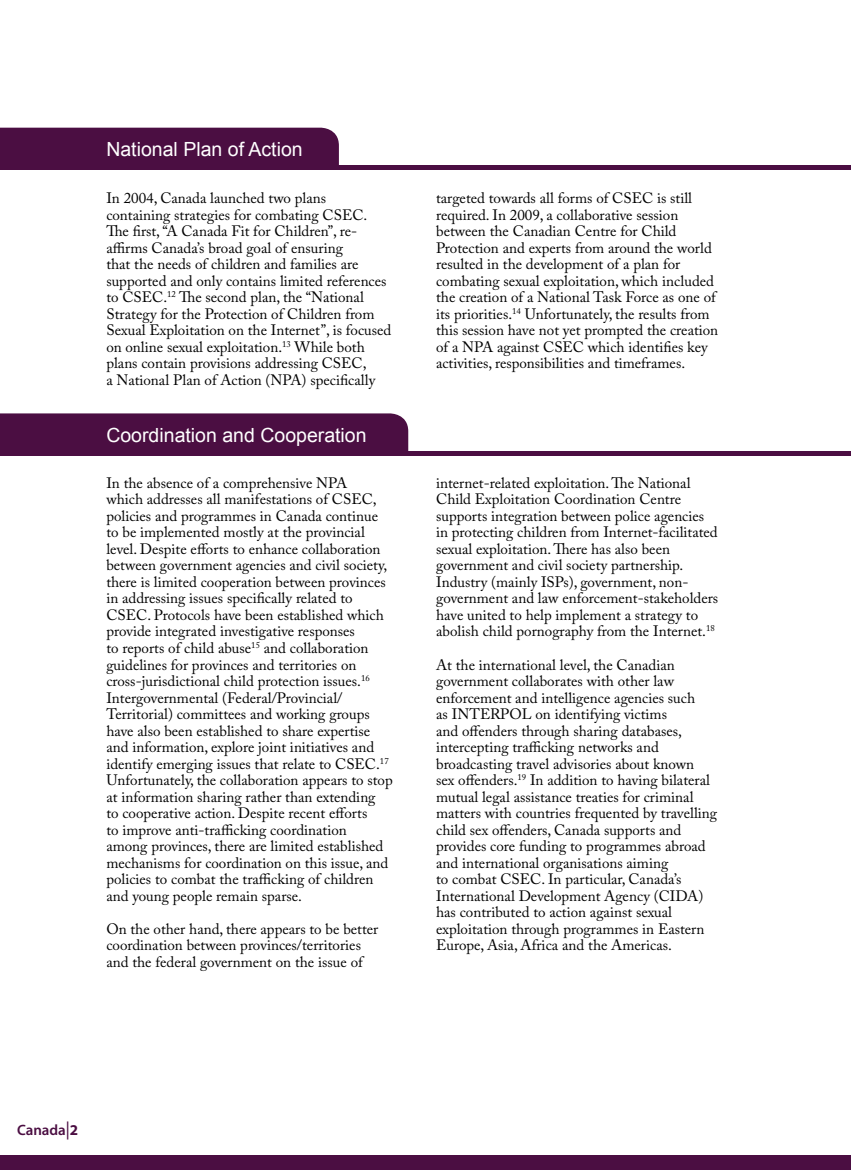
<style>
.page{position:relative;width:851px;height:1170px;background:#fff}
.page>*{position:absolute;margin:0;border:0;box-sizing:border-box;transform-origin:0 0}
.t1{font:19.5px "Arial";color:#fff}
.t2{font:15px/16.5px "Adobe Caslon Pro";color:#000}
.t3{font:600 15px "Myriad Pro";color:#4b0e42}
.s1{font-family:"Myriad Cn Web";font-weight:400;font-size:18px}
.s2{font-weight:700}
</style>
<div class="page">
<div style="left:0;top:1154px;width:850px;height:15px;background:#4b0e42"></div>
<div style="left:0;top:165px;width:850px;height:5px;background:#4b0e42"></div>
<hr style="left:0;top:451px;width:850px;height:4px;background:#4b0e42">
<div style="left:0;top:128px;width:339px;height:37px;background:#4b0e42"></div>
<div style="left:0;top:413px;width:408px;height:38px;background:#4b0e42"></div>
<h1 class="t1" style="left:106px;top:137px;width:198px">National Plan of Action</h1>
<p class="t2" style="left:106px;top:190px;width:286px">In 2004, Canada launched two plans containing strategies for combating CSEC.<br>The first, “A Canada Fit for Children”, re&shy;affirms Canada’s broad goal of ensuring<br>that the needs of children and families are supported and only contains limited references to CSEC.<sup>12</sup> The second plan, the “National Strategy for the Protection of Children from Sexual Exploitation on the Internet”, is focused on online sexual exploitation.<sup>13</sup> While both plans contain provisions addressing CSEC,<br>a National Plan of Action (NPA) specifically</p>
<h1 class="t1" style="left:106px;top:422px;width:262px">Coordination and Cooperation</h1>
<p class="t2" style="left:106px;top:474px;width:288px">In the absence of a comprehensive NPA<br>which addresses all manifestations of CSEC, policies and programmes in Canada continue to be implemented mostly at the provincial level. Despite efforts to enhance collaboration between government agencies and civil society, there is limited cooperation between provinces in addressing issues specifically related to CSEC. Protocols have been established which provide integrated investigative responses<br>to reports of child abuse<sup>15</sup> and collaboration guidelines for provinces and territories on cross-jurisdictional child protection issues.<sup>16<br></sup>Intergovernmental (Federal/Provincial/ Territorial) committees and working groups have also been established to share expertise and information, explore joint initiatives and identify emerging issues that relate to CSEC.<sup>17<br></sup>Unfortunately, the collaboration appears to stop at information sharing rather than extending<br>to cooperative action. Despite recent efforts<br>to improve anti-trafficking coordination<br>among provinces, there are limited established mechanisms for coordination on this issue, and policies to combat the trafficking of children and young people remain sparse.</p>
<p class="t2" style="left:106px;top:920px;width:273px">On the other hand, there appears to be better coordination between provinces/territories and the federal government on the issue of</p>
<p class="t2" style="left:436px;top:190px;width:283px">targeted towards all forms of CSEC is still required. In 2009, a collaborative session between the Canadian Centre for Child Protection and experts from around the world resulted in the development of a plan for combating sexual exploitation, which included the creation of a National Task Force as one of its priorities.<sup>14</sup> Unfortunately, the results from this session have not yet prompted the creation of a NPA against CSEC which identifies key activities, responsibilities and timeframes.</p>
<p class="t2" style="left:436px;top:474px;width:283px">internet-related exploitation. The National Child Exploitation Coordination Centre supports integration between police agencies in protecting children from Internet-facilitated sexual exploitation. There has also been government and civil society partnership.<br>Industry (mainly ISPs), government, non&shy;government and law enforcement-stakeholders have united to help implement a strategy to abolish child pornography from the Internet.<sup>18</sup></p>
<p class="t2" style="left:436px;top:656px;width:282px">At the international level, the Canadian government collaborates with other law enforcement and intelligence agencies such<br>as INTERPOL on identifying victims<br>and offenders through sharing databases, intercepting trafficking networks and broadcasting travel advisories about known<br>sex offenders.<sup>19</sup> In addition to having bilateral mutual legal assistance treaties for criminal matters with countries frequented by travelling child sex offenders, Canada supports and provides core funding to programmes abroad and international organisations aiming<br>to combat CSEC. In particular, Canada’s International Development Agency (CIDA) has contributed to action against sexual exploitation through programmes in Eastern Europe, Asia, Africa and the Americas.</p>
<p class="t3" style="left:17px;top:1120px;width:63px">Canada<span class="s1">|</span><span class="s2">2</span></p>
</div>
